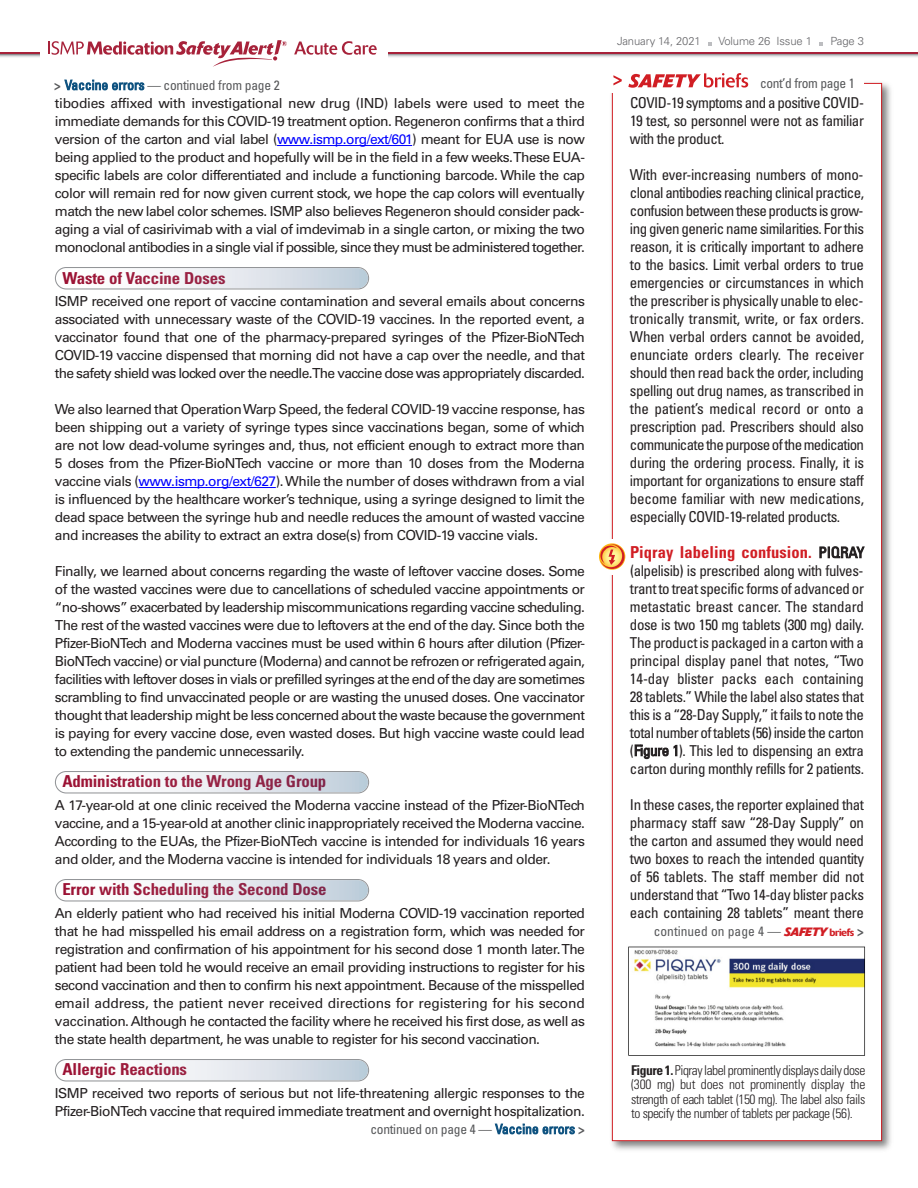
<style>
.page{position:relative;width:918px;height:1188px;background:#fff}
.page>*{position:absolute;margin:0;border:0;box-sizing:border-box;transform-origin:0 0}
.t1{font:700 condensed 16.5px "Univers LT Std";letter-spacing:-.01em;color:#9b1032}
.t2{font:700 condensed 16.5px "Univers LT Std";letter-spacing:.005em;color:#d11e24}
.t3{font:condensed 15px/18px "Univers LT Std";letter-spacing:-.03em;color:#231f20;text-align:justify}
.t4{font:13.8px/18px "Univers LT Std";letter-spacing:-.04em;color:#231f20;text-align:justify}
.t5{font:300 condensed 13.5px/14.2px "Univers LT Std";letter-spacing:-.035em;color:#231f20;text-align:justify}
.t6{font:condensed 13.5px "Univers LT Std";letter-spacing:-.02em;color:#57585a}
.t7{font:condensed 13.5px "Univers LT Std";color:#57585a}
.t8{font:300 11.25px "Univers LT Std";letter-spacing:-.01em;color:#636366}
.s1{font-weight:700}
.s2{color:#0d517f}
.s3{color:#00f}
.s4{font-weight:400;font-size:15px;color:#231f20}
.s5{font-family:"Delta";font-weight:700;font-style:italic;font-stretch:normal;font-size:12px;color:#d11e24}
.s6{font-family:"Delta";font-weight:500;font-stretch:normal;font-size:10.5px;color:#d11e24}
</style>
<div class="page">
<hr style="left:388px;top:58px;width:530px;height:1px;background:#fbfbfb">
<hr style="left:388px;top:57px;width:530px;height:1px;background:#f0f1f2">
<hr style="left:388px;top:56px;width:530px;height:1px;background:#ebebed">
<hr style="left:388px;top:52px;width:530px;height:2px;background:#a7223a">
<hr style="left:0;top:58px;width:40px;height:1px;background:#fbfbfb">
<hr style="left:0;top:57px;width:40px;height:1px;background:#f0f1f2">
<hr style="left:0;top:56px;width:40px;height:1px;background:#ebebed">
<hr style="left:0;top:53px;width:40px;height:1px;background:#a7223a">
<svg style="left:294px;top:41px;width:83px;height:14px"></svg>
<svg style="left:49px;top:40px;width:238px;height:27px"></svg>
<svg style="left:708px;top:42px;width:4px;height:3px"></svg>
<svg style="left:819px;top:42px;width:4px;height:3px"></svg>
<hr style="left:277px;top:145px;width:135px;height:1px;background:#00f">
<hr style="left:139px;top:487px;width:137px;height:1px;background:#00f">
<svg style="left:55px;top:267px;width:314px;height:23px"></svg>
<svg style="left:55px;top:771px;width:314px;height:23px"></svg>
<svg style="left:55px;top:879px;width:314px;height:23px"></svg>
<svg style="left:55px;top:1059px;width:314px;height:23px"></svg>
<img style="left:611px;top:82px;width:280px;height:1068px">
<div style="left:613px;top:84px;width:268px;height:1056px;background:#fff"></div>
<div style="left:609px;top:63px;width:255px;height:29px;background:#fff"></div>
<svg style="left:628px;top:73px;width:120px;height:15px"></svg>
<svg style="left:613px;top:75px;width:9px;height:10px"></svg>
<div style="left:596px;top:539px;width:32px;height:35px;background:#fff"></div>
<svg style="left:599px;top:543px;width:26px;height:27px"></svg>
<svg style="left:600px;top:544px;width:24px;height:25px"></svg>
<img style="left:628px;top:946px;width:238px;height:110px">
<p class="t6" style="left:54px;top:80px;width:227px"><span class="s1">&gt;</span> <span class="s2">Vaccine errors</span> — continued from page 2</p>
<p class="t4" style="left:55px;top:95px;width:532px">tibodies affixed with investigational new drug (IND) labels were used to meet the immediate demands for this COVID-19 treatment option. Regeneron confirms that a third version of the carton and vial label (<span class="s3">www.ismp.org/ext/601</span>) meant for EUA use is now being applied to the product and hopefully will be in the field in a few weeks.These EUA&shy;specific labels are color differentiated and include a functioning barcode. While the cap color will remain red for now given current stock, we hope the cap colors will eventually match the new label color schemes. ISMP also believes Regeneron should consider pack&shy;aging a vial of casirivimab with a vial of imdevimab in a single carton, or mixing the two monoclonal antibodies in a single vial if possible, since they must be administered together.</p>
<p class="t1" style="left:62px;top:272px;width:165px">Waste of Vaccine Doses</p>
<p class="t4" style="left:55px;top:293px;width:532px">ISMP received one report of vaccine contamination and several emails about concerns associated with unnecessary waste of the COVID-19 vaccines. In the reported event, a vaccinator found that one of the pharmacy-prepared syringes of the Pfizer-BioNTech COVID-19 vaccine dispensed that morning did not have a cap over the needle, and that the safety shield was locked over the needle.The vaccine dose was appropriately discarded.</p>
<p class="t4" style="left:55px;top:401px;width:532px">We also learned that OperationWarp Speed, the federal COVID-19 vaccine response, has been shipping out a variety of syringe types since vaccinations began, some of which are not low dead-volume syringes and, thus, not efficient enough to extract more than 5 doses from the Pfizer-BioNTech vaccine or more than 10 doses from the Moderna vaccine vials (<span class="s3">www.ismp.org/ext/627</span>).While the number of doses withdrawn from a vial is influenced by the healthcare worker’s technique, using a syringe designed to limit the dead space between the syringe hub and needle reduces the amount of wasted vaccine and increases the ability to extract an extra dose(s) from COVID-19 vaccine vials.</p>
<p class="t4" style="left:55px;top:563px;width:532px">Finally, we learned about concerns regarding the waste of leftover vaccine doses. Some of the wasted vaccines were due to cancellations of scheduled vaccine appointments or “no-shows” exacerbated by leadership miscommunications regarding vaccine scheduling.<br>The rest of the wasted vaccines were due to leftovers at the end of the day. Since both the Pfizer-BioNTech and Moderna vaccines must be used within 6 hours after dilution (Pfizer-BioNTech vaccine) or vial puncture (Moderna) and cannot be refrozen or refrigerated again, facilities with leftover doses in vials or prefilled syringes at the end of the day are sometimes scrambling to find unvaccinated people or are wasting the unused doses. One vaccinator thought that leadership might be less concerned about the waste because the government is paying for every vaccine dose, even wasted doses. But high vaccine waste could lead to extending the pandemic unnecessarily.</p>
<p class="t1" style="left:62px;top:776px;width:265px">Administration to the Wrong Age Group</p>
<p class="t4" style="left:55px;top:797px;width:532px">A 17-year-old at one clinic received the Moderna vaccine instead of the Pfizer-BioNTech vaccine, and a 15-year-old at another clinic inappropriately received the Moderna vaccine.<br>According to the EUAs, the Pfizer-BioNTech vaccine is intended for individuals 16 years and older, and the Moderna vaccine is intended for individuals 18 years and older.</p>
<p class="t1" style="left:62px;top:884px;width:266px">Error with Scheduling the Second Dose</p>
<p class="t4" style="left:55px;top:905px;width:532px">An elderly patient who had received his initial Moderna COVID-19 vaccination reported that he had misspelled his email address on a registration form, which was needed for registration and confirmation of his appointment for his second dose 1 month later.The patient had been told he would receive an email providing instructions to register for his second vaccination and then to confirm his next appointment. Because of the misspelled email address, the patient never received directions for registering for his second vaccination. Although he contacted the facility where he received his first dose, as well as the state health department, he was unable to register for his second vaccination.</p>
<p class="t1" style="left:62px;top:1064px;width:126px">Allergic Reactions</p>
<p class="t4" style="left:55px;top:1085px;width:532px">ISMP received two reports of serious but not life-threatening allergic responses to the<br>Pfizer-BioNTech vaccine that required immediate treatment and overnight hospitalization.</p>
<p class="t6" style="left:370px;top:1124px;width:216px">continued on page 4 — <span class="s2">Vaccine errors</span> <span class="s1">&gt;</span></p>
<p class="t8" style="left:617px;top:37px;width:85px">January 14, 2021</p>
<p class="t8" style="left:718px;top:37px;width:95px">Volume 26 Issue 1</p>
<p class="t8" style="left:831px;top:37px;width:35px">Page 3</p>
<p class="t6" style="left:760px;top:79px;width:96px">cont’d from page 1</p>
<p class="t3" style="left:630px;top:95px;width:235px">COVID-19 symptoms and a positive COVID-19 test, so personnel were not as familiar with the product.</p>
<p class="t3" style="left:630px;top:167px;width:236px">With ever-increasing numbers of mono&shy;clonal antibodies reaching clinical practice, confusion between these products is grow&shy;ing given generic name similarities. For this reason, it is critically important to adhere to the basics. Limit verbal orders to true emergencies or circumstances in which the prescriber is physically unable to elec&shy;tronically transmit, write, or fax orders.<br>When verbal orders cannot be avoided, enunciate orders clearly. The receiver should then read back the order, including spelling out drug names, as transcribed in the patient’s medical record or onto a prescription pad. Prescribers should also communicatethepurposeofthemedication during the ordering process. Finally, it is important for organizations to ensure staff become familiar with new medications, especially COVID-19-related products.</p>
<p class="t2" style="left:630px;top:546px;width:236px">Piqray labeling confusion. <span class="s4">PIQRAY</span></p>
<p class="t3" style="left:630px;top:563px;width:236px">(alpelisib) is prescribed along with fulves&shy;trant to treat specific forms of advanced or metastatic breast cancer. The standard dose is two 150 mg tablets (300 mg) daily.<br>The product is packaged in a carton with a principal display panel that notes, “Two 14-day blister packs each containing 28 tablets.” While the label also states that this is a “28-Day Supply,” it fails to note the total number of tablets (56) inside the carton (Figure 1). This led to dispensing an extra carton during monthly refills for 2 patients.</p>
<p class="t3" style="left:630px;top:797px;width:236px">In these cases, the reporter explained that pharmacy staff saw “28-Day Supply” on the carton and assumed they would need two boxes to reach the intended quantity of 56 tablets. The staff member did not understand that “Two 14-day blister packs each containing 28 tablets” meant there</p>
<p class="t7" style="left:654px;top:926px;width:212px">continued on page 4 — <span class="s5">SAFETY</span> <span class="s6">briefs</span> <span class="s1">&gt;</span></p>
<p class="t5" style="left:631px;top:1064px;width:236px"><span class="s1">Figure1.</span> Piqraylabel prominently displays daily dose (300 mg) but does not prominently display the strength of each tablet (150 mg). The label also fails to specify the number of tablets per package (56).</p>
</div>
